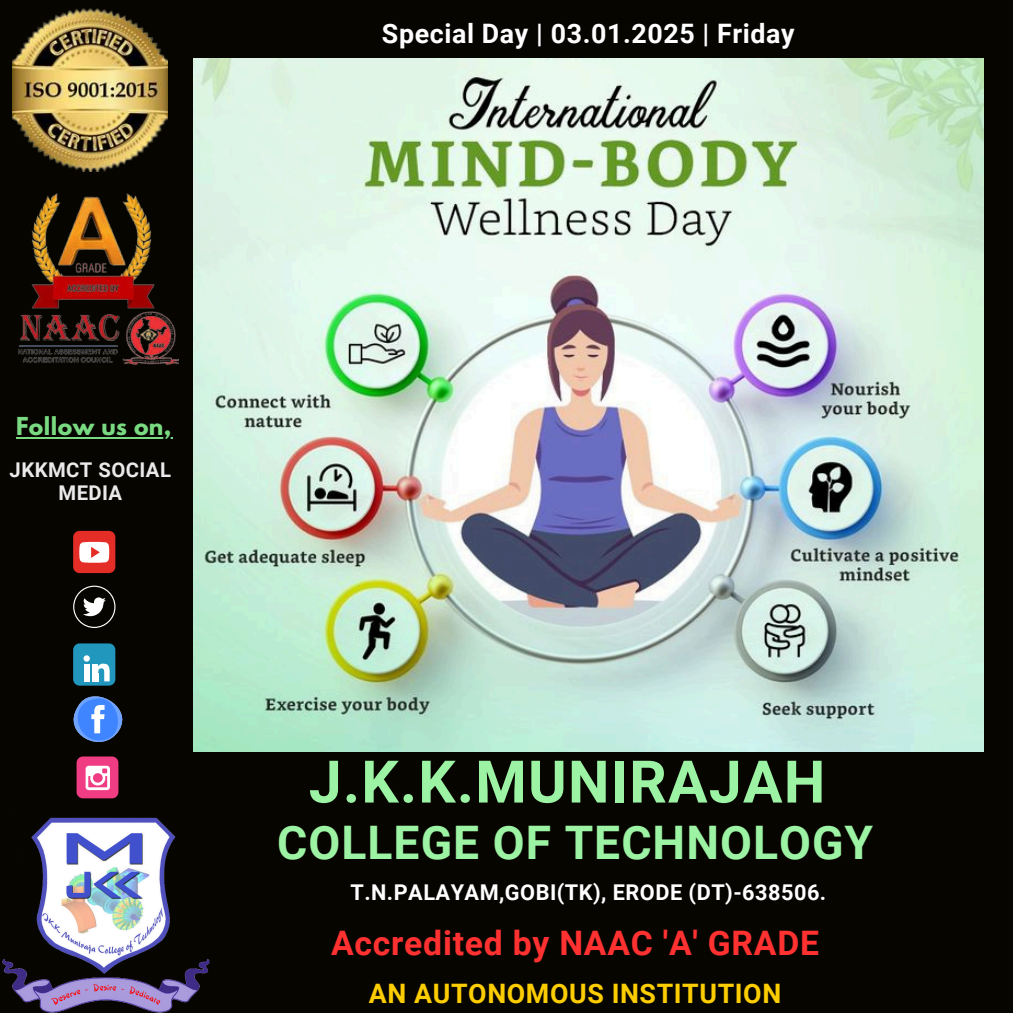
<style>
.page{position:relative;width:1013px;height:1013px;background:#fff}
.page>*{position:absolute;margin:0;border:0;box-sizing:border-box;transform-origin:0 0}
.t1{font:700 58.75px "Roboto";letter-spacing:.025em;color:#9cf3a3}
.t2{font:700 46.25px "Roboto";letter-spacing:.02em;color:#9cf3a3}
.t3{font:700 33.75px "Roboto";letter-spacing:.025em;color:#ff3131}
.t4{font:700 26.75px "Roboto";letter-spacing:.025em;color:#fff}
.t5{font:700 26.75px "Roboto";letter-spacing:.02em;color:#fccd01}
.t6{font:700 21.88px "League Spartan";letter-spacing:.02em;color:#79da82}
.t7{font:700 21.75px "Roboto";letter-spacing:.025em;color:#fff}
.t8{font:700 20.25px/22.5px "Roboto";letter-spacing:.02em;color:#eaeaeb;text-align:center}
</style>
<div class="page">
<div style="left:0;top:0;width:1012px;height:1012px;background:#070500"></div>
<div style="left:73px;top:531px;width:42px;height:42px;background:#e52d27;border-radius:6px"></div>
<svg style="left:79px;top:542px;width:30px;height:20px"></svg>
<div style="left:77px;top:756px;width:41px;height:42px;background:#ef3c82;border-radius:6px"></div>
<svg style="left:86px;top:765px;width:24px;height:25px"></svg>
<div style="left:73px;top:643px;width:42px;height:42px;background:#2197bd;border-radius:6px"></div>
<svg style="left:73px;top:655px;width:50px;height:87px"></svg>
<svg style="left:73px;top:585px;width:42px;height:43px"></svg>
<img style="left:2px;top:798px;width:208px;height:214px">
<img style="left:13px;top:8px;width:155px;height:164px">
<img style="left:18px;top:193px;width:161px;height:172px">
<img style="left:193px;top:59px;width:790px;height:692px">
<hr style="left:16px;top:437px;width:156px;height:2px;background:#79da82">
<h5 class="t4" style="left:382px;top:18px;width:414px">Special Day | 03.01.2025 | Friday</h5>
<p class="t6" style="left:16px;top:415px;width:157px">Follow us on,</p>
<p class="t8" style="left:10px;top:459px;width:163px">JKKMCT SOCIAL<br>MEDIA</p>
<p class="t1" style="left:309px;top:748px;width:518px">J.K.K.MUNIRAJAH</p>
<p class="t2" style="left:277px;top:816px;width:597px">COLLEGE OF TECHNOLOGY</p>
<h4 class="t7" style="left:350px;top:879px;width:477px">T.N.PALAYAM,GOBI(TK), ERODE (DT)-638506.</h4>
<p class="t3" style="left:331px;top:923px;width:489px">Accredited by NAAC 'A' GRADE</p>
<p class="t5" style="left:369px;top:977px;width:414px">AN AUTONOMOUS INSTITUTION</p>
</div>
